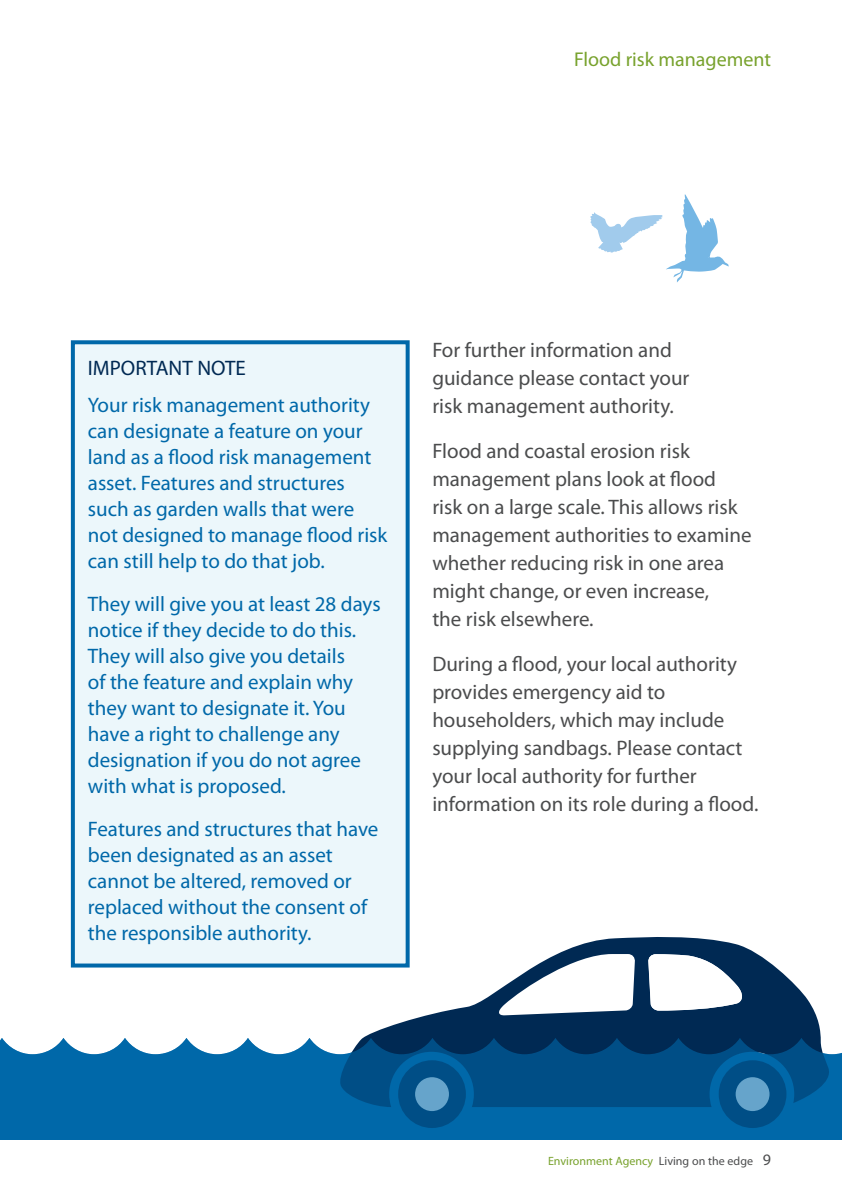
<style>
.page{position:relative;width:842px;height:1191px;background:#fff}
.page>*{position:absolute;margin:0;border:0;box-sizing:border-box;transform-origin:0 0}
.t1{font:21px/26px "Myriad Pro";color:#0068a9}
.t2{font:21px/28px "Myriad Pro";color:#4b4c4d}
.t3{font:21px "Myriad Pro";color:#002953}
.t4{font:20px "Myriad Pro";color:#78a22d}
.t5{font:12px "Myriad Pro";color:#78a22d}
.s1{color:#4b4c4d}
.s2{font-size:16px;color:#4b4c4d}
</style>
<div class="page">
<div style="left:71px;top:340px;width:339px;height:627px;background:#ecf7fb;border:4px solid #0068a9"></div>
<svg style="left:590px;top:194px;width:139px;height:88px"></svg>
<svg style="left:336px;top:934px;width:485px;height:103px"></svg>
<svg style="left:496px;top:954px;width:139px;height:61px"></svg>
<svg style="left:648px;top:954px;width:96px;height:56px"></svg>
<svg style="left:0;top:1037px;width:842px;height:103px;background:#10669f"></svg>
<p class="t4" style="left:574px;top:47px;width:199px">Flood risk management</p>
<p class="t3" style="left:88px;top:355px;width:159px">IMPORTANT NOTE</p>
<p class="t1" style="left:88px;top:392px;width:301px">Your risk management authority can designate a feature on your land as a flood risk management asset. Features and structures such as garden walls that were not designed to manage flood risk can still help to do that job.</p>
<p class="t1" style="left:88px;top:591px;width:294px">They will give you at least 28 days notice if they decide to do this.<br>They will also give you details<br>of the feature and explain why they want to designate it. You have a right to challenge any designation if you do not agree with what is proposed.</p>
<p class="t1" style="left:88px;top:816px;width:292px">Features and structures that have been designated as an asset cannot be altered, removed or replaced without the consent of the responsible authority.</p>
<p class="t2" style="left:432px;top:335px;width:259px">For further information and guidance please contact your risk management authority.</p>
<p class="t2" style="left:432px;top:436px;width:321px">Flood and coastal erosion risk management plans look at flood<br>risk on a large scale. This allows risk management authorities to examine whether reducing risk in one area might change, or even increase,<br>the risk elsewhere.</p>
<p class="t2" style="left:432px;top:649px;width:328px">During a flood, your local authority provides emergency aid to householders, which may include supplying sandbags. Please contact your local authority for further information on its role during a flood.</p>
<p class="t5" style="left:548px;top:1153px;width:225px">Environment Agency <span class="s1">Living on the edge</span> <span class="s2">9</span></p>
</div>
